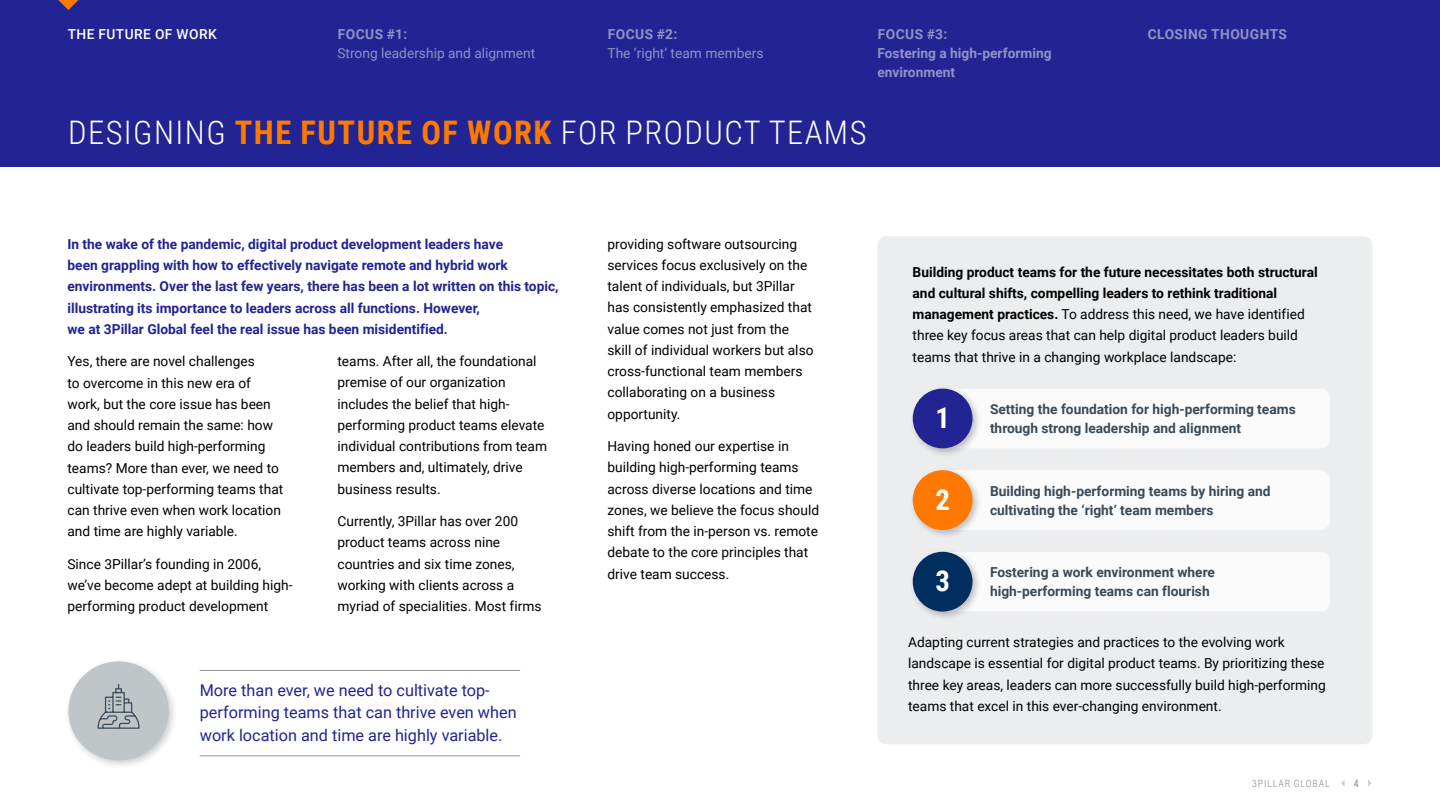
<style>
.page{position:relative;width:1440px;height:810px;background:#fff}
.page>*{position:absolute;margin:0;border:0;box-sizing:border-box;transform-origin:0 0}
.t1{font:300 32.5px "Roboto Condensed";letter-spacing:.045em;color:#fff}
.t2{font:700 28.75px "Roboto Condensed";color:#fff}
.t3{font:16.25px/22.5px "Roboto";color:#212492}
.t4{font:13.75px/21.2px "Roboto";color:#000}
.t5{font:700 13.75px/21.2px "Roboto";color:#212492}
.t6{font:700 13.75px/18.8px "Roboto";color:#394a58}
.t7{font:700 13.75px/18.8px "Roboto";color:#9092c8}
.t8{font:13.75px "Roboto";color:#9092c8}
.t9{font:700 13.75px "Roboto";letter-spacing:.035em;color:#9092c8}
.t10{font:500 13.75px "Roboto";letter-spacing:.035em;color:#fff}
.t11{font:300 10px "Roboto Condensed";letter-spacing:.085em;color:#818a8f}
.t12{font:10px "Roboto Condensed";color:#818a8f}
.s1{font-weight:700;color:#ff7900}
.s2{font-weight:700}
</style>
<div class="page">
<div style="left:878px;top:236px;width:494px;height:508px;background:#ebedee;border-radius:9px"></div>
<hr style="left:200px;top:670px;width:320px;height:1px;background:#969696">
<hr style="left:200px;top:756px;width:320px;height:1px;background:#969696">
<div style="left:943px;top:471px;width:386px;height:58px;background:#fff;border-radius:9px"></div>
<div style="left:943px;top:470px;width:387px;height:60px;border:1px solid #fff;border-radius:9px"></div>
<div style="left:909px;top:466px;width:73px;height:74px;background:#000;opacity:.25"></div>
<div style="left:913px;top:470px;width:60px;height:60px;background:#ff7900;border-radius:50%"></div>
<div style="left:943px;top:552px;width:386px;height:59px;background:#fff;border-radius:9px"></div>
<div style="left:943px;top:552px;width:387px;height:60px;border:1px solid #fff;border-radius:9px"></div>
<div style="left:909px;top:548px;width:73px;height:73px;background:#000;opacity:.25"></div>
<div style="left:913px;top:552px;width:60px;height:60px;background:#002f5f;border-radius:50%"></div>
<div style="left:943px;top:389px;width:386px;height:59px;background:#fff;border-radius:9px"></div>
<div style="left:943px;top:389px;width:387px;height:59px;border:1px solid #fff;border-radius:9px"></div>
<div style="left:909px;top:385px;width:73px;height:73px;background:#000;opacity:.25"></div>
<div style="left:913px;top:389px;width:60px;height:59px;background:#212492;border-radius:50%"></div>
<div style="left:65px;top:657px;width:113px;height:113px;background:#000;opacity:.2"></div>
<div style="left:68px;top:662px;width:101px;height:98px;background:#c0c5c7;border-radius:50%"></div>
<svg style="left:97px;top:684px;width:43px;height:45px"></svg>
<svg style="left:1368px;top:780px;width:4px;height:7px"></svg>
<svg style="left:1341px;top:780px;width:4px;height:7px"></svg>
<div style="left:0;top:0;width:1440px;height:167px;background:#212492"></div>
<svg style="left:58px;top:0;width:20px;height:10px"></svg>
<p class="t10" style="left:68px;top:25px;width:151px">THE FUTURE OF WORK</p>
<p class="t7" style="left:338px;top:24px;width:71px">FOCUS #1:</p>
<p class="t8" style="left:337px;top:43px;width:199px">Strong leadership and alignment</p>
<p class="t7" style="left:608px;top:24px;width:71px">FOCUS #2:</p>
<p class="t8" style="left:607px;top:43px;width:158px">The ‘right’ team members</p>
<p class="t7" style="left:877px;top:24px;width:176px">FOCUS #3:<br>Fostering a high-performing environment</p>
<p class="t9" style="left:1148px;top:25px;width:141px">CLOSING THOUGHTS</p>
<h1 class="t1" style="left:68px;top:110px;width:800px">DESIGNING <span class="s1">THE FUTURE OF WORK</span> FOR PRODUCT TEAMS</h1>
<p class="t5" style="left:68px;top:233px;width:493px">In the wake of the pandemic, digital product development leaders have<br>been grappling with how to effectively navigate remote and hybrid work environments. Over the last few years, there has been a lot written on this topic, illustrating its importance to leaders across all functions. However,<br>we at 3Pillar Global feel the real issue has been misidentified.</p>
<p class="t4" style="left:68px;top:350px;width:217px">Yes, there are novel challenges<br>to overcome in this new era of work, but the core issue has been and should remain the same: how do leaders build high-performing teams? More than ever, we need to cultivate top-performing teams that can thrive even when work location and time are highly variable.</p>
<p class="t4" style="left:68px;top:553px;width:227px">Since 3Pillar’s founding in 2006, we’ve become adept at building high&shy;performing product development</p>
<p class="t4" style="left:337px;top:350px;width:211px">teams. After all, the foundational premise of our organization includes the belief that high&shy;performing product teams elevate individual contributions from team members and, ultimately, drive business results.</p>
<p class="t4" style="left:337px;top:510px;width:205px">Currently, 3Pillar has over 200 product teams across nine countries and six time zones, working with clients across a myriad of specialities. Most firms</p>
<p class="t3" style="left:200px;top:678px;width:318px">More than ever, we need to cultivate top&shy;performing teams that can thrive even when work location and time are highly variable.</p>
<p class="t4" style="left:607px;top:233px;width:208px">providing software outsourcing services focus exclusively on the talent of individuals, but 3Pillar has consistently emphasized that value comes not just from the skill of individual workers but also cross-functional team members collaborating on a business opportunity.</p>
<p class="t4" style="left:607px;top:435px;width:213px">Having honed our expertise in building high-performing teams across diverse locations and time zones, we believe the focus should shift from the in-person vs. remote debate to the core principles that drive team success.</p>
<p class="t4" style="left:913px;top:261px;width:407px"><span class="s2">Building product teams for the future necessitates both structural and cultural shifts, compelling leaders to rethink traditional management practices.</span> To address this need, we have identified three key focus areas that can help digital product leaders build teams that thrive in a changing workplace landscape:</p>
<h2 class="t2" style="left:935px;top:398px;width:16px">1</h2>
<p class="t6" style="left:990px;top:399px;width:307px">Setting the foundation for high-performing teams through strong leadership and alignment</p>
<h2 class="t2" style="left:935px;top:479px;width:16px">2</h2>
<p class="t6" style="left:990px;top:481px;width:282px">Building high-performing teams by hiring and cultivating the ‘right’ team members</p>
<h2 class="t2" style="left:935px;top:561px;width:16px">3</h2>
<p class="t6" style="left:990px;top:563px;width:227px">Fostering a work environment where high-performing teams can flourish</p>
<p class="t4" style="left:908px;top:631px;width:419px">Adapting current strategies and practices to the evolving work landscape is essential for digital product teams. By prioritizing these three key areas, leaders can more successfully build high-performing teams that excel in this ever-changing environment.</p>
<p class="t11" style="left:1252px;top:776px;width:79px">3PILLAR GLOBAL</p>
<p class="t12" style="left:1354px;top:776px;width:6px">4</p>
</div>
